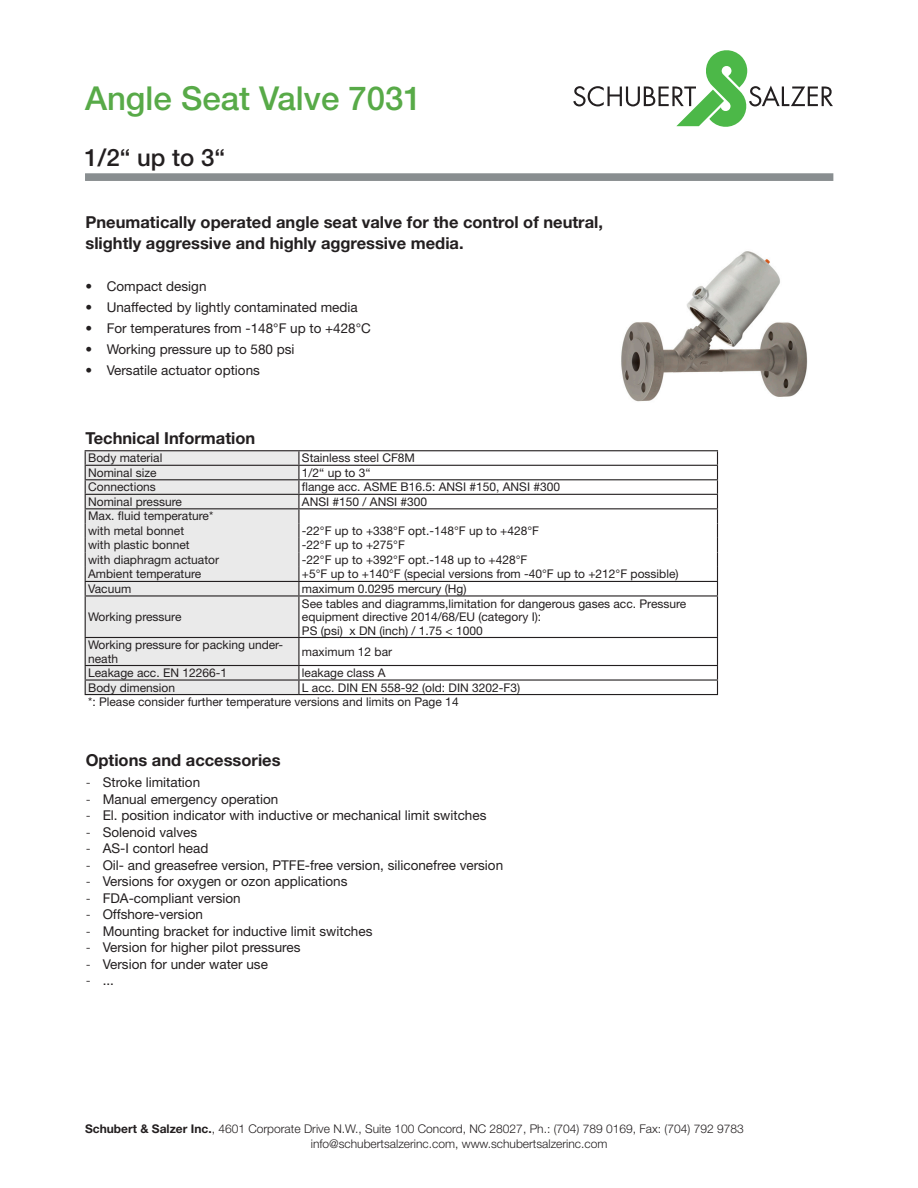
<style>
.page{position:relative;width:918px;height:1188px;background:#fff}
.page>*{position:absolute;margin:0;border:0;box-sizing:border-box;transform-origin:0 0}
.t1{font:500 33px "Helvetica Neue LT Std";color:#58aa48}
.t2{font:500 24px "Helvetica Neue LT Std";color:#231f20}
.Überschrift{font:700 16.5px/21px "Helvetica Neue LT Std";color:#231f20}
.t3{font:13.5px "Helvetica Neue LT Std";color:#231f20}
.Text_klein_8mm{font:12px/13.5px "Helvetica Neue LT Std";color:#231f20}
.t4{font:300 12px/15px "Helvetica Neue LT Std";color:#231f20}
.s1{font-weight:300}
.s2{font-weight:700}
</style>
<div class="page">
<div style="left:85px;top:173px;width:748px;height:8px;background:#898e90;border:2px solid #898e90"></div>
<svg style="left:573px;top:50px;width:260px;height:77px"></svg>
<img style="left:621px;top:251px;width:187px;height:151px">
<div style="left:86px;top:451px;width:212px;height:243px;background:#eaeaea"></div>
<svg style="left:299px;top:451px;width:418px;height:243px"></svg>
<hr style="left:85px;top:450px;width:214px;height:1px;background:#231f20">
<hr style="left:299px;top:450px;width:419px;height:1px;background:#231f20">
<hr style="left:85px;top:465px;width:214px;height:1px;background:#231f20">
<hr style="left:299px;top:465px;width:419px;height:1px;background:#231f20">
<hr style="left:85px;top:479px;width:214px;height:1px;background:#231f20">
<hr style="left:299px;top:479px;width:419px;height:1px;background:#231f20">
<hr style="left:85px;top:494px;width:214px;height:1px;background:#231f20">
<hr style="left:299px;top:494px;width:419px;height:1px;background:#231f20">
<hr style="left:85px;top:508px;width:214px;height:1px;background:#231f20">
<hr style="left:299px;top:508px;width:419px;height:1px;background:#231f20">
<hr style="left:85px;top:581px;width:214px;height:1px;background:#231f20">
<svg style="left:85px;top:451px;width:1px;height:144px"></svg>
<hr style="left:299px;top:581px;width:419px;height:1px;background:#231f20">
<svg style="left:298px;top:451px;width:1px;height:144px"></svg>
<svg style="left:717px;top:451px;width:1px;height:144px"></svg>
<hr style="left:85px;top:595px;width:214px;height:2px;background:#231f20">
<hr style="left:85px;top:597px;width:1px;height:40px;background:#231f20">
<hr style="left:299px;top:595px;width:419px;height:2px;background:#231f20">
<hr style="left:298px;top:597px;width:1px;height:40px;background:#231f20">
<hr style="left:717px;top:597px;width:1px;height:40px;background:#231f20">
<hr style="left:85px;top:637px;width:214px;height:1px;background:#231f20">
<hr style="left:299px;top:637px;width:419px;height:1px;background:#231f20">
<hr style="left:85px;top:665px;width:214px;height:1px;background:#231f20">
<hr style="left:299px;top:665px;width:419px;height:1px;background:#231f20">
<hr style="left:85px;top:679px;width:214px;height:2px;background:#231f20">
<svg style="left:85px;top:638px;width:1px;height:56px"></svg>
<hr style="left:299px;top:679px;width:419px;height:2px;background:#231f20">
<svg style="left:298px;top:638px;width:1px;height:56px"></svg>
<svg style="left:717px;top:638px;width:1px;height:56px"></svg>
<hr style="left:85px;top:694px;width:214px;height:1px;background:#231f20">
<hr style="left:299px;top:694px;width:419px;height:1px;background:#231f20">
<p class="t1" style="left:85px;top:79px;width:338px">Angle Seat Valve 7031</p>
<p class="t2" style="left:85px;top:143px;width:142px">1/2“ up to 3“</p>
<p class="Überschrift" style="left:85px;top:211px;width:519px">Pneumatically operated angle seat valve for the control of neutral, slightly aggressive and highly aggressive media.</p>
<p class="t3" style="left:85px;top:278px;width:123px">• Compact design</p>
<p class="t3" style="left:85px;top:299px;width:274px">• Unaffected by lightly contaminated media</p>
<p class="t3" style="left:85px;top:320px;width:287px">• For temperatures from -148°F up to +428°C</p>
<p class="t3" style="left:85px;top:341px;width:211px">• Working pressure up to 580 psi</p>
<p class="t3" style="left:85px;top:362px;width:176px">• Versatile actuator options</p>
<p class="Überschrift" style="left:85px;top:427px;width:171px">Technical Information</p>
<p class="Text_klein_8mm" style="left:88px;top:451px;width:76px">Body material</p>
<p class="Text_klein_8mm" style="left:302px;top:451px;width:115px">Stainless steel CF8M</p>
<p class="Text_klein_8mm" style="left:88px;top:466px;width:70px">Nominal size</p>
<p class="Text_klein_8mm" style="left:302px;top:466px;width:70px">1/2“ up to 3“</p>
<p class="Text_klein_8mm" style="left:88px;top:480px;width:69px">Connections</p>
<p class="Text_klein_8mm" style="left:302px;top:480px;width:260px">flange acc. ASME B16.5: ANSI #150, ANSI #300</p>
<p class="Text_klein_8mm" style="left:88px;top:495px;width:95px">Nominal pressure</p>
<p class="Text_klein_8mm" style="left:302px;top:495px;width:127px">ANSI #150 / ANSI #300</p>
<p class="Text_klein_8mm" style="left:88px;top:509px;width:127px">Max. fluid temperature*</p>
<p class="Text_klein_8mm" style="left:88px;top:524px;width:98px">with metal bonnet</p>
<p class="Text_klein_8mm" style="left:302px;top:524px;width:239px">-22°F up to +338°F opt.-148°F up to +428°F</p>
<p class="Text_klein_8mm" style="left:88px;top:538px;width:103px">with plastic bonnet</p>
<p class="Text_klein_8mm" style="left:302px;top:538px;width:105px">-22°F up to +275°F</p>
<p class="Text_klein_8mm" style="left:88px;top:553px;width:132px">with diaphragm actuator</p>
<p class="Text_klein_8mm" style="left:302px;top:553px;width:227px">-22°F up to +392°F opt.-148 up to +428°F</p>
<p class="Text_klein_8mm" style="left:88px;top:567px;width:115px">Ambient temperature</p>
<p class="Text_klein_8mm" style="left:302px;top:567px;width:378px">+5°F up to +140°F (special versions from -40°F up to +212°F possible)</p>
<p class="Text_klein_8mm" style="left:88px;top:582px;width:45px">Vacuum</p>
<p class="Text_klein_8mm" style="left:302px;top:582px;width:166px">maximum 0.0295 mercury (Hg)</p>
<p class="Text_klein_8mm" style="left:88px;top:610px;width:95px">Working pressure</p>
<p class="Text_klein_8mm" style="left:302px;top:596px;width:386px">See tables and diagramms,limitation for dangerous gases acc. Pressure equipment directive 2014/68/EU (category I):<br>PS (psi) x DN (inch) / 1.75 &lt; 1000</p>
<p class="Text_klein_8mm" style="left:88px;top:638px;width:197px">Working pressure for packing under&shy;neath</p>
<p class="Text_klein_8mm" style="left:302px;top:645px;width:92px">maximum 12 bar</p>
<p class="Text_klein_8mm" style="left:88px;top:666px;width:140px">Leakage acc. EN 12266-1</p>
<p class="Text_klein_8mm" style="left:302px;top:666px;width:85px">leakage class A</p>
<p class="Text_klein_8mm" style="left:88px;top:680px;width:88px">Body dimension</p>
<p class="Text_klein_8mm" style="left:302px;top:680px;width:220px">L acc. DIN EN 558-92 (old: DIN 3202-F3)</p>
<p class="Text_klein_8mm" style="left:88px;top:695px;width:372px">*: Please consider further temperature versions and limits on Page 14</p>
<p class="Überschrift" style="left:86px;top:750px;width:196px">Options and accessories</p>
<p class="t3" style="left:86px;top:774px;width:116px"><span class="s1">-</span> Stroke limitation</p>
<p class="t3" style="left:86px;top:791px;width:194px"><span class="s1">-</span> Manual emergency operation</p>
<p class="t3" style="left:86px;top:807px;width:402px"><span class="s1">-</span> El. position indicator with inductive or mechanical limit switches</p>
<p class="t3" style="left:86px;top:824px;width:113px"><span class="s1">-</span> Solenoid valves</p>
<p class="t3" style="left:86px;top:840px;width:124px"><span class="s1">-</span> AS-I contorl head</p>
<p class="t3" style="left:86px;top:857px;width:419px"><span class="s1">-</span> Oil- and greasefree version, PTFE-free version, siliconefree version</p>
<p class="t3" style="left:86px;top:873px;width:263px"><span class="s1">-</span> Versions for oxygen or ozon applications</p>
<p class="t3" style="left:86px;top:890px;width:157px"><span class="s1">-</span> FDA-compliant version</p>
<p class="t3" style="left:86px;top:906px;width:119px"><span class="s1">-</span> Offshore-version</p>
<p class="t3" style="left:86px;top:923px;width:288px"><span class="s1">-</span> Mounting bracket for inductive limit switches</p>
<p class="t3" style="left:86px;top:939px;width:216px"><span class="s1">-</span> Version for higher pilot pressures</p>
<p class="t3" style="left:86px;top:956px;width:184px"><span class="s1">-</span> Version for under water use</p>
<p class="t3" style="left:86px;top:972px;width:30px"><span class="s1">-</span> ...</p>
<p class="t4" style="left:311px;top:1121px;width:434px;text-indent:-226px"><span class="s2">Schubert &amp; Salzer Inc.</span>, 4601 Corporate Drive N.W., Suite 100 Concord, NC 28027, Ph.: (704) 789 0169, Fax: (704) 792 9783 info@schubertsalzerinc.com, www.schubertsalzerinc.com</p>
</div>
